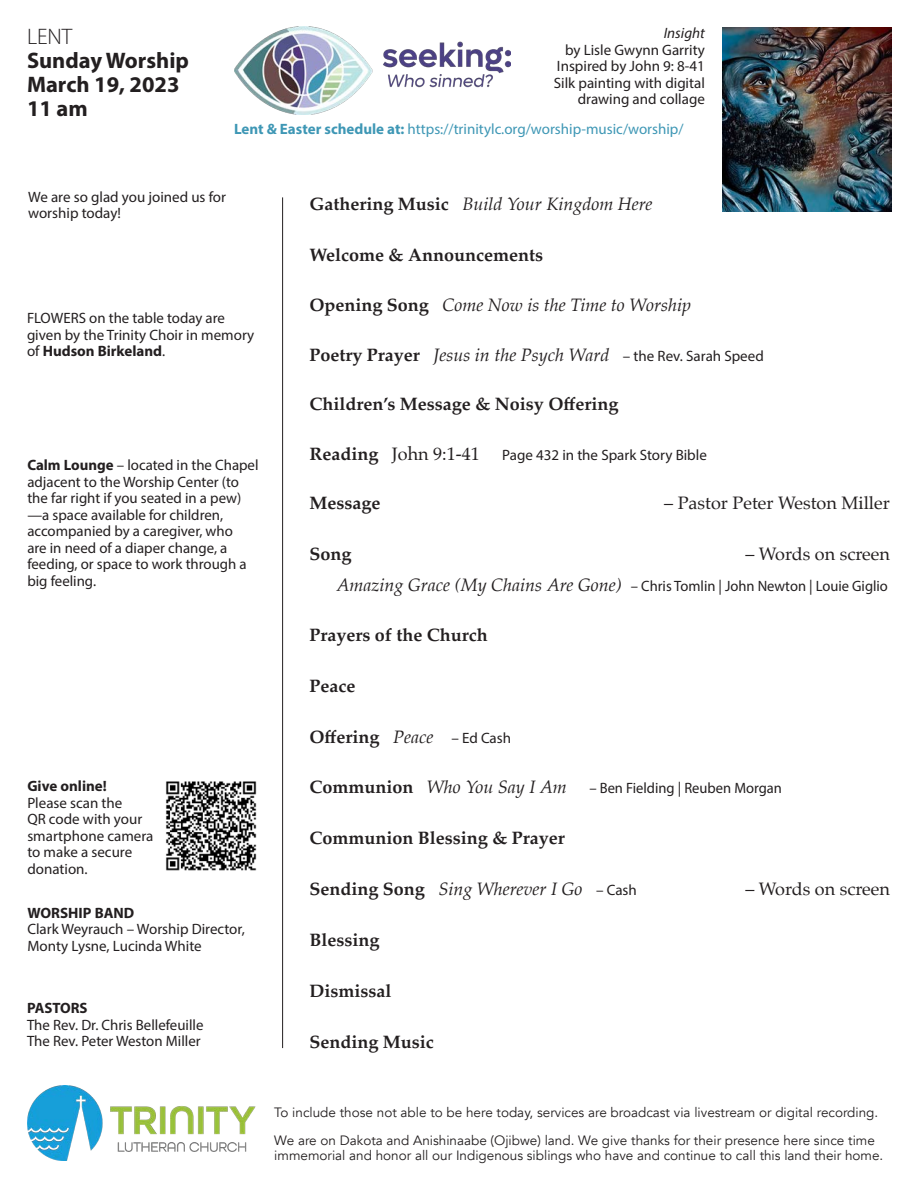
<style>
.page{position:relative;width:918px;height:1188px;background:#fff}
.page>*{position:absolute;margin:0;border:0;box-sizing:border-box;transform-origin:0 0}
.Body_text{font:700 22.5px/24px "Myriad Pro";color:#231f20}
.Body_text-2{font:300 22.5px "Myriad Pro";color:#231f20}
.Subhead{font:italic 18px "Palatino";color:#231f20}
.Subhead-2{font:700 18px "Palatino";color:#231f20}
.Subhead-3{font:18px "Palatino";color:#231f20}
.Body_text_head{font:15px/16.5px "Myriad Pro";color:#231f20}
.heading{font:15px/16.5px "Myriad Pro";color:#231f20}
.Subhead-4{font:15px "Myriad Pro";color:#231f20}
.t1{font:15px "Myriad Pro";color:#3e97b5}
.Body_text_head-2{font:italic 15px "Myriad Pro";color:#231f20}
.Body_text_head-3{font:13.5px/15px "Avenir";color:#231f20}
.s1{font-weight:700}
.s2{font-weight:700;font-style:normal}
.s3{font-family:"Myriad Pro";font-style:normal;font-size:15px}
.s4{font-family:"Palatino";font-weight:700;font-size:18px}
.s5{font-family:"Palatino";font-size:18px}
.s6{font-family:"Palatino";font-style:italic;font-size:18px}
.s7{font-weight:400;font-style:italic}
.s8{font-family:"Myriad Pro";font-weight:400;font-size:15px}
</style>
<div class="page">
<hr style="left:282px;top:197px;width:1px;height:851px;background:#231f20">
<img style="left:27px;top:1085px;width:228px;height:75px">
<img style="left:166px;top:781px;width:91px;height:90px">
<img style="left:723px;top:27px;width:169px;height:185px">
<img style="left:234px;top:27px;width:276px;height:87px">
<p class="Body_text-2" style="left:27px;top:23px;width:47px">LENT</p>
<p class="Body_text" style="left:27px;top:48px;width:164px">Sunday Worship<br>March 19, 2023<br>11 am</p>
<p class="Body_text_head-2" style="left:664px;top:24px;width:43px">Insight</p>
<p class="Body_text_head" style="left:565px;top:41px;width:141px">by Lisle Gwynn Garrity</p>
<p class="Body_text_head" style="left:557px;top:58px;width:149px">Inspired by John 9: 8-41</p>
<p class="Body_text_head" style="left:554px;top:74px;width:153px;text-align:right">Silk painting with digital drawing and collage</p>
<p class="t1" style="left:234px;top:120px;width:451px"><span class="s1">Lent &amp; Easter schedule at:</span> https://trinitylc.org/worship-music/worship/</p>
<p class="heading" style="left:28px;top:188px;width:199px">We are so glad you joined us for worship today!</p>
<p class="heading" style="left:27px;top:310px;width:229px">FLOWERS on the table today are given by the Trinity Choir in memory of <span class="s1">Hudson Birkeland</span>.</p>
<p class="Body_text_head" style="left:27px;top:457px;width:233px"><span class="s1">Calm Lounge</span> – located in the Chapel adjacent to the Worship Center (to the far right if you seated in a pew) —a space available for children, accompanied by a caregiver, who<br>are in need of a diaper change, a feeding, or space to work through a big feeling.</p>
<p class="Body_text_head" style="left:27px;top:778px;width:128px"><span class="s1">Give online!<br></span>Please scan the<br>QR code with your smartphone camera to make a secure donation.</p>
<p class="heading" style="left:27px;top:904px;width:219px"><span class="s1">WORSHIP BAND<br></span>Clark Weyrauch – Worship Director,<br>Monty Lysne, Lucinda White</p>
<p class="heading" style="left:27px;top:1000px;width:178px"><span class="s1">PASTORS<br></span>The Rev. Dr. Chris Bellefeuille<br>The Rev. Peter Weston Miller</p>
<p class="Subhead" style="left:309px;top:188px;width:345px"><span class="s2">Gathering Music</span> Build Your Kingdom Here</p>
<p class="Subhead-2" style="left:309px;top:239px;width:235px">Welcome &amp; Announcements</p>
<p class="Subhead" style="left:309px;top:290px;width:383px"><span class="s2">Opening Song</span> Come Now is the Time to Worship</p>
<p class="Subhead" style="left:309px;top:340px;width:456px"><span class="s2">Poetry Prayer</span> Jesus in the Psych Ward <span class="s3">– the Rev. Sarah Speed</span></p>
<p class="Subhead-2" style="left:309px;top:389px;width:311px">Children’s Message &amp; Noisy Offering</p>
<p class="Subhead-4" style="left:309px;top:446px;width:399px"><span class="s4">Reading</span> <span class="s5">John 9:1-41</span> Page 432 in the Spark Story Bible</p>
<p class="Subhead-2" style="left:309px;top:488px;width:72px">Message</p>
<p class="Subhead-3" style="left:664px;top:488px;width:227px">– Pastor Peter Weston Miller</p>
<p class="Subhead-2" style="left:309px;top:539px;width:44px">Song</p>
<p class="Subhead-3" style="left:745px;top:539px;width:146px">– Words on screen</p>
<p class="Subhead-4" style="left:336px;top:577px;width:553px"><span class="s6">Amazing Grace (My Chains Are Gone)</span> – Chris Tomlin | John Newton | Louie Giglio</p>
<p class="Subhead-2" style="left:309px;top:619px;width:180px">Prayers of the Church</p>
<p class="Subhead-2" style="left:309px;top:670px;width:47px">Peace</p>
<p class="Subhead-2" style="left:309px;top:721px;width:203px">Offering <span class="s7">Peace</span> <span class="s8">– Ed Cash</span></p>
<p class="Subhead" style="left:309px;top:772px;width:259px"><span class="s2">Communion</span> Who You Say I Am</p>
<p class="Subhead-4" style="left:589px;top:779px;width:194px">– Ben Fielding | Reuben Morgan</p>
<p class="Subhead-2" style="left:309px;top:823px;width:257px">Communion Blessing &amp; Prayer</p>
<p class="Subhead" style="left:309px;top:874px;width:329px"><span class="s2">Sending Song</span> Sing Wherever I Go <span class="s3">– Cash</span></p>
<p class="Subhead-3" style="left:745px;top:874px;width:146px">– Words on screen</p>
<p class="Subhead-2" style="left:309px;top:925px;width:71px">Blessing</p>
<p class="Subhead-2" style="left:309px;top:976px;width:83px">Dismissal</p>
<p class="Subhead-2" style="left:309px;top:1027px;width:126px">Sending Music</p>
<p class="Body_text_head-3" style="left:274px;top:1105px;width:605px">To include those not able to be here today, services are broadcast via livestream or digital recording.</p>
<p class="Body_text_head-3" style="left:274px;top:1133px;width:611px">We are on Dakota and Anishinaabe (Ojibwe) land. We give thanks for their presence here since time immemorial and honor all our Indigenous siblings who have and continue to call this land their home.</p>
</div>
